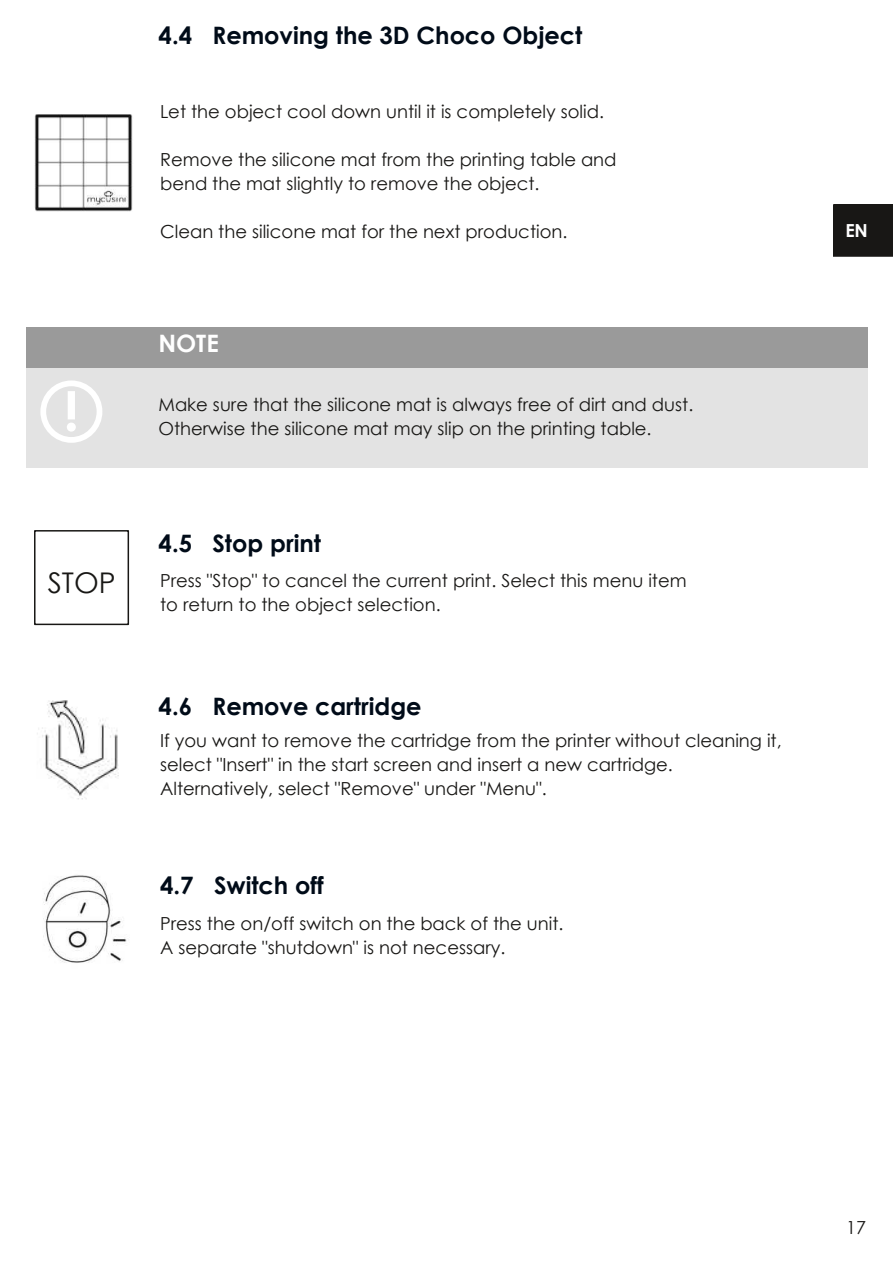
<style>
.page{position:relative;width:893px;height:1263px;background:#fff}
.page>*{position:absolute;margin:0;border:0;box-sizing:border-box;transform-origin:0 0}
.t1{font:700 54px "Century Gothic";color:#fff}
.t2{font:28.5px "Century Gothic";color:#181715}
.t3{font:700 24px "Century Gothic";color:#000b18}
.t4{font:700 24px "Century Gothic";color:#fff}
.t5{font:18px/24px "Century Gothic";color:#181715}
.t6{font:700 18px "Century Gothic";color:#fff}
</style>
<div class="page">
<div style="left:34px;top:530px;width:95px;height:95px;border:2px solid #181715"></div>
<div style="left:26px;top:366px;width:841px;height:101px;background:#e3e3e3"></div>
<div style="left:26px;top:327px;width:841px;height:41px;background:#9a9a9a"></div>
<img style="left:37px;top:700px;width:82px;height:100px">
<img style="left:43px;top:875px;width:84px;height:88px">
<img style="left:35px;top:114px;width:98px;height:98px">
<div style="left:40px;top:380px;width:62px;height:63px;border:6px solid #fff;border-radius:50%"></div>
<div style="left:833px;top:204px;width:60px;height:53px;background:#181715"></div>
<h3 class="t3" style="left:158px;top:19px;width:425px">4.4 Removing the 3D Choco Object</h3>
<p class="t5" style="left:160px;top:99px;width:446px">Let the object cool down until it is completely solid.</p>
<p class="t5" style="left:160px;top:147px;width:458px">Remove the silicone mat from the printing table and bend the mat slightly to remove the object.</p>
<p class="t5" style="left:160px;top:219px;width:409px">Clean the silicone mat for the next production.</p>
<h1 class="t1" style="left:64px;top:377px;width:17px">!</h1>
<h3 class="t4" style="left:158px;top:328px;width:62px">NOTE</h3>
<p class="t5" style="left:158px;top:392px;width:536px">Make sure that the silicone mat is always free of dirt and dust.<br>Otherwise the silicone mat may slip on the printing table.</p>
<h3 class="t3" style="left:158px;top:527px;width:164px">4.5 Stop print</h3>
<h2 class="t2" style="left:48px;top:564px;width:69px">STOP</h2>
<p class="t5" style="left:160px;top:567px;width:528px">Press "Stop" to cancel the current print. Select this menu item to return to the object selection.</p>
<h3 class="t3" style="left:158px;top:691px;width:265px">4.6 Remove cartridge</h3>
<p class="t5" style="left:160px;top:728px;width:623px">If you want to remove the cartridge from the printer without cleaning it, select "Insert" in the start screen and insert a new cartridge.<br>Alternatively, select "Remove" under "Menu".</p>
<h3 class="t3" style="left:160px;top:870px;width:165px">4.7 Switch off</h3>
<p class="t5" style="left:160px;top:911px;width:405px">Press the on/off switch on the back of the unit.<br>A separate "shutdown" is not necessary.</p>
<p class="t6" style="left:845px;top:219px;width:24px">EN</p>
<p class="t5" style="left:846px;top:1215px;width:22px">17</p>
</div>
